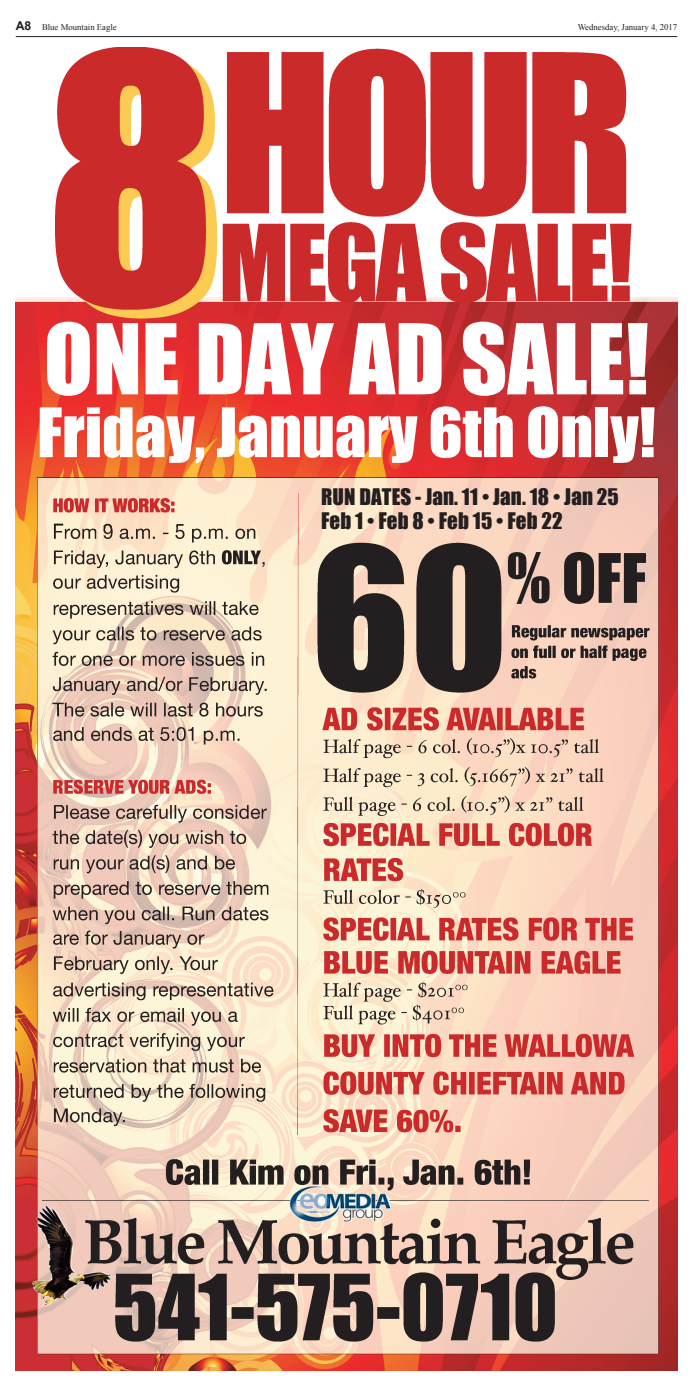
<style>
.page{position:relative;width:693px;height:1386px;background:#fff}
.page>*{position:absolute;margin:0;border:0;box-sizing:border-box;transform-origin:0 0}
.t1{font:90.12px "Impact";color:#fff}
.t2{font:63px "Impact";color:#fff}
.t3{font:21px/23.1px "Impact";letter-spacing:.005em;color:#231f20}
.t4{font:8.75px "Times New Roman";color:#231f20}
.s1{font-family:"Arial";font-weight:700;font-size:12.25px}
</style>
<div class="page">
<hr style="left:16px;top:36px;width:661px;height:1px;background:#231f20">
<img style="left:16px;top:47px;width:661px;height:1323px">
<p class="t4" style="left:16px;top:24px;width:103px"><span class="s1">A8</span> Blue Mountain Eagle</p>
<p class="t4" style="left:578px;top:24px;width:101px">Wednesday, January 4, 2017</p>
<h1 class="t1" style="left:44px;top:322px;width:607px">ONE DAY AD SALE!</h1>
<h2 class="t2" style="left:37px;top:406px;width:620px">Friday, January 6th Only!</h2>
<p class="t3" style="left:321px;top:486px;width:299px">RUN DATES - Jan. 11 • Jan. 18 • Jan 25<br>Feb 1 • Feb 8 • Feb 15 • Feb 22</p>
</div>
